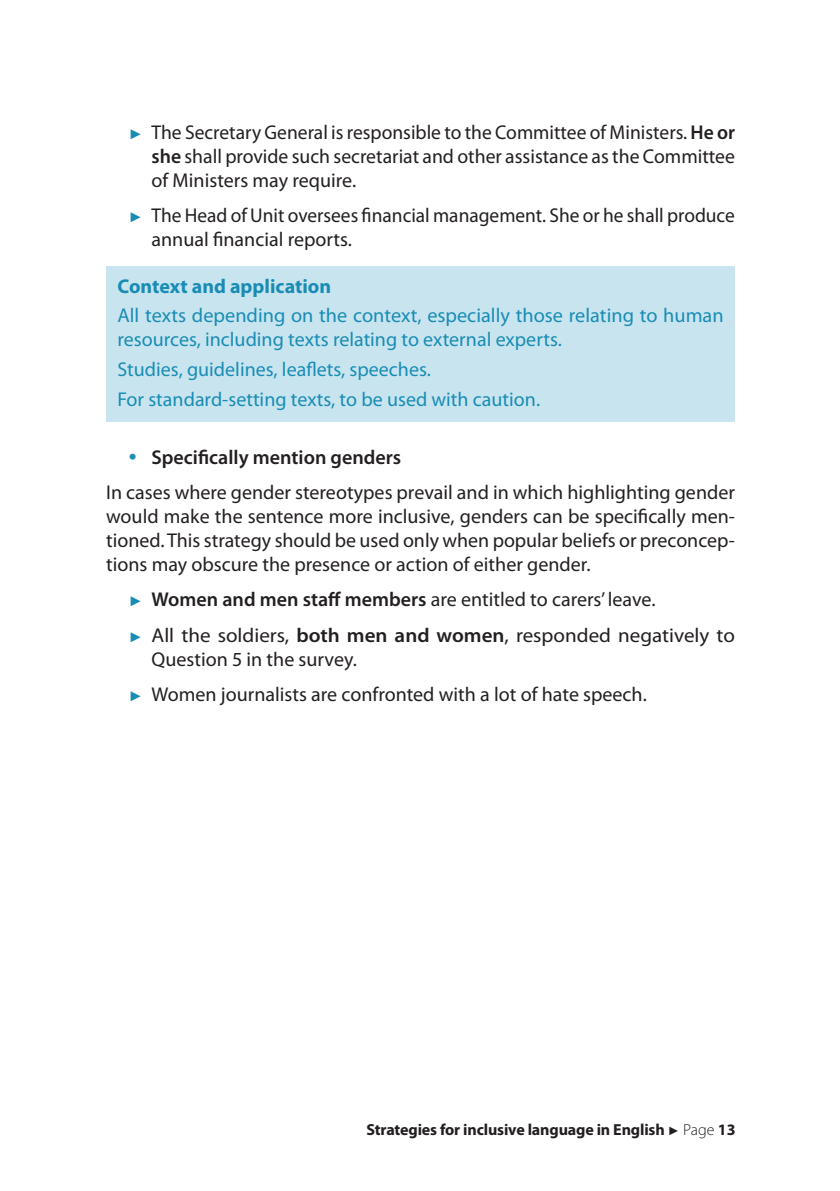
<style>
.page{position:relative;width:840px;height:1191px;background:#fff}
.page>*{position:absolute;margin:0;border:0;box-sizing:border-box;transform-origin:0 0}
.t1{font:20px/24px "Myriad Pro";color:#231f20}
.t2{font:20px/24px "Myriad Pro";color:#198cb4}
.t3{font:700 20px "Myriad Pro";color:#198cb4}
.t4{font:700 16px "Myriad Pro";letter-spacing:-.01em;color:#231f20}
.s1{font-family:"Arial";font-size:14px;color:#198cb4}
.s2{font-weight:600}
.s3{font-size:28px;color:#198cb4}
.s4{font-family:"Arial";font-weight:400;font-size:12px}
.s5{font-weight:300}
</style>
<div class="page">
<div style="left:106px;top:266px;width:628px;height:43px;background:#c8e5ef"></div>
<div style="left:106px;top:296px;width:628px;height:66px;background:#c8e5ef"></div>
<div style="left:106px;top:349px;width:628px;height:43px;background:#c8e5ef"></div>
<div style="left:106px;top:379px;width:628px;height:43px;background:#c8e5ef"></div>
<p class="t1" style="left:151px;top:119px;width:584px;text-align:justify;text-indent:-23px"><span class="s1">►</span> The Secretary General is responsible to the Committee of Ministers. <span class="s2">He or she</span> shall provide such secretariat and other assistance as the Committee of Ministers may require.</p>
<p class="t1" style="left:151px;top:203px;width:584px;text-indent:-23px"><span class="s1">►</span> The Head of Unit oversees financial management. She or he shall produce annual financial reports.</p>
<p class="t3" style="left:117px;top:273px;width:215px">Context and application</p>
<p class="t2" style="left:117px;top:303px;width:607px">All texts depending on the context, especially those relating to human resources, including texts relating to external experts.</p>
<p class="t2" style="left:117px;top:354px;width:424px;line-height:29.6px">Studies, guidelines, leaflets, speeches.<br>For standard-setting texts, to be used with caution.</p>
<p class="t1" style="left:106px;top:439px;width:630px;line-height:35.4px;text-indent:23px"><span class="s3">•</span> <span class="s2">Specifically mention genders<br></span>In cases where gender stereotypes prevail and in which highlighting gender</p>
<p class="t1" style="left:106px;top:504px;width:630px;text-align:justify">would make the sentence more inclusive, genders can be specifically men&shy;tioned. This strategy should be used only when popular beliefs or preconcep&shy;tions may obscure the presence or action of either gender.</p>
<p class="t1" style="left:129px;top:581px;width:607px;line-height:35.4px"><span class="s1">►</span> <span class="s2">Women and men staff members</span> are entitled to carers’ leave.<br><span class="s1">►</span> All the soldiers, <span class="s2">both men and women</span>, responded negatively to</p>
<p class="t1" style="left:129px;top:641px;width:519px;line-height:35.4px;text-indent:23px">Question 5 in the survey.<br><span class="s1">►</span> Women journalists are confronted with a lot of hate speech.</p>
<p class="t4" style="left:366px;top:1119px;width:370px">Strategies for inclusive language in English <span class="s4">►</span> <span class="s5">Page</span> 13</p>
</div>
